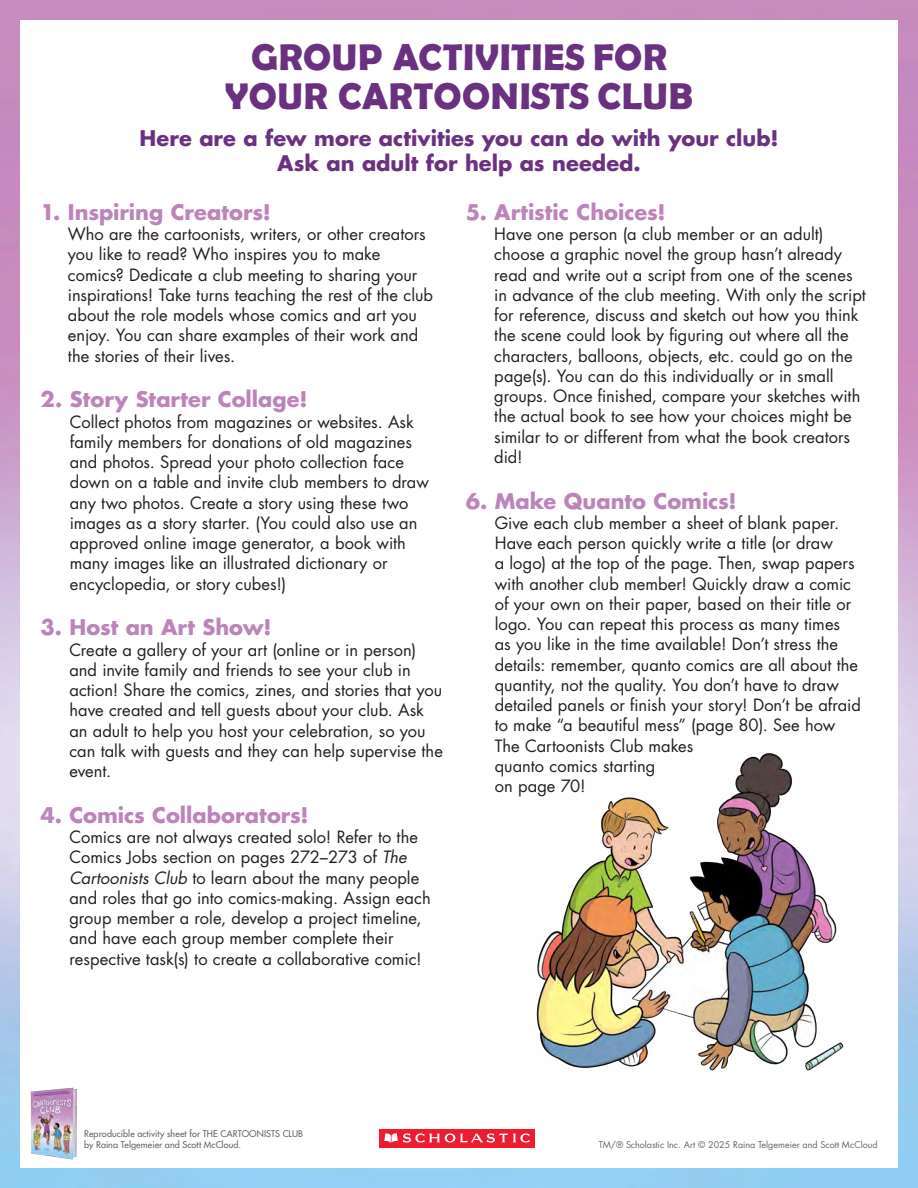
<style>
.page{position:relative;width:918px;height:1188px;background:#fff}
.page>*{position:absolute;margin:0;border:0;box-sizing:border-box;transform-origin:0 0}
.t1{font:500 37.5px/39px "Berlin Sans";letter-spacing:.015em;color:#6a3180;text-align:center}
.t2{font:700 21px "Futura Std";color:#bd84ba}
.t3{font:700 21px/25.5px "Futura Std";color:#6a3180;text-align:center}
.t4{font:16.5px/20.2px "Futura Std";color:#231f20}
.t5{font:500 9px/10.8px "Futura Std";letter-spacing:.01em;color:#231f20}
.t6{font:9px "Futura Std";color:#231f20}
.s1{font-style:italic}
</style>
<div class="page">
<img style="left:536px;top:753px;width:308px;height:318px">
<div style="left:379px;top:1129px;width:156px;height:19px;background:#ed1c2f"></div>
<svg style="left:384px;top:1133px;width:146px;height:10px"></svg>
<img style="left:30px;top:1087px;width:47px;height:72px">
<h1 class="t1" style="left:225px;top:38px;width:469px">GROUP ACTIVITIES FOR<br>YOUR CARTOONISTS CLUB</h1>
<p class="t3" style="left:140px;top:125px;width:640px">Here are a few more activities you can do with your club!<br>Ask an adult for help as needed.</p>
<p class="t2" style="left:41px;top:198px;width:232px">1. Inspiring Creators!</p>
<p class="t4" style="left:68px;top:224px;width:367px">Who are the cartoonists, writers, or other creators you like to read? Who inspires you to make comics? Dedicate a club meeting to sharing your inspirations! Take turns teaching the rest of the club about the role models whose comics and art you enjoy. You can share examples of their work and the stories of their lives.</p>
<p class="t2" style="left:40px;top:385px;width:269px">2. Story Starter Collage!</p>
<p class="t4" style="left:70px;top:412px;width:361px">Collect photos from magazines or websites. Ask family members for donations of old magazines and photos. Spread your photo collection face down on a table and invite club members to draw any two photos. Create a story using these two images as a story starter. (You could also use an approved online image generator, a book with many images like an illustrated dictionary or encyclopedia, or story cubes!)</p>
<p class="t2" style="left:40px;top:613px;width:232px">3. Host an Art Show!</p>
<p class="t4" style="left:69px;top:640px;width:375px">Create a gallery of your art (online or in person) and invite family and friends to see your club in action! Share the comics, zines, and stories that you have created and tell guests about your club. Ask an adult to help you host your celebration, so you can talk with guests and they can help supervise the event.</p>
<p class="t2" style="left:40px;top:801px;width:270px">4. Comics Collaborators!</p>
<p class="t4" style="left:69px;top:827px;width:363px">Comics are not always created solo! Refer to the Comics Jobs section on pages 272−273 of <span class="s1">The Cartoonists Club</span> to learn about the many people and roles that go into comics-making. Assign each group member a role, develop a project timeline, and have each group member complete their respective task(s) to create a collaborative comic!</p>
<p class="t2" style="left:466px;top:198px;width:201px">5. Artistic Choices!</p>
<p class="t4" style="left:494px;top:224px;width:373px">Have one person (a club member or an adult) choose a graphic novel the group hasn’t already read and write out a script from one of the scenes in advance of the club meeting. With only the script for reference, discuss and sketch out how you think the scene could look by figuring out where all the characters, balloons, objects, etc. could go on the page(s). You can do this individually or in small groups. Once finished, compare your sketches with the actual book to see how your choices might be similar to or different from what the book creators did!</p>
<p class="t2" style="left:466px;top:487px;width:272px">6. Make Quanto Comics!</p>
<p class="t4" style="left:495px;top:513px;width:368px">Give each club member a sheet of blank paper.<br>Have each person quickly write a title (or draw<br>a logo) at the top of the page. Then, swap papers with another club member! Quickly draw a comic of your own on their paper, based on their title or logo. You can repeat this process as many times<br>as you like in the time available! Don’t stress the details: remember, quanto comics are all about the quantity, not the quality. You don’t have to draw detailed panels or finish your story! Don’t be afraid to make “a beautiful mess” (page 80). See how The Cartoonists Club makes<br>quanto comics starting<br>on page 70!</p>
<p class="t5" style="left:84px;top:1128px;width:220px">Reproducible activity sheet for THE CARTOONISTS CLUB by Raina Telgemeier and Scott McCloud.</p>
<p class="t6" style="left:599px;top:1138px;width:280px">TM/® Scholastic Inc. Art © 2025 Raina Telgemeier and Scott McCloud</p>
</div>
